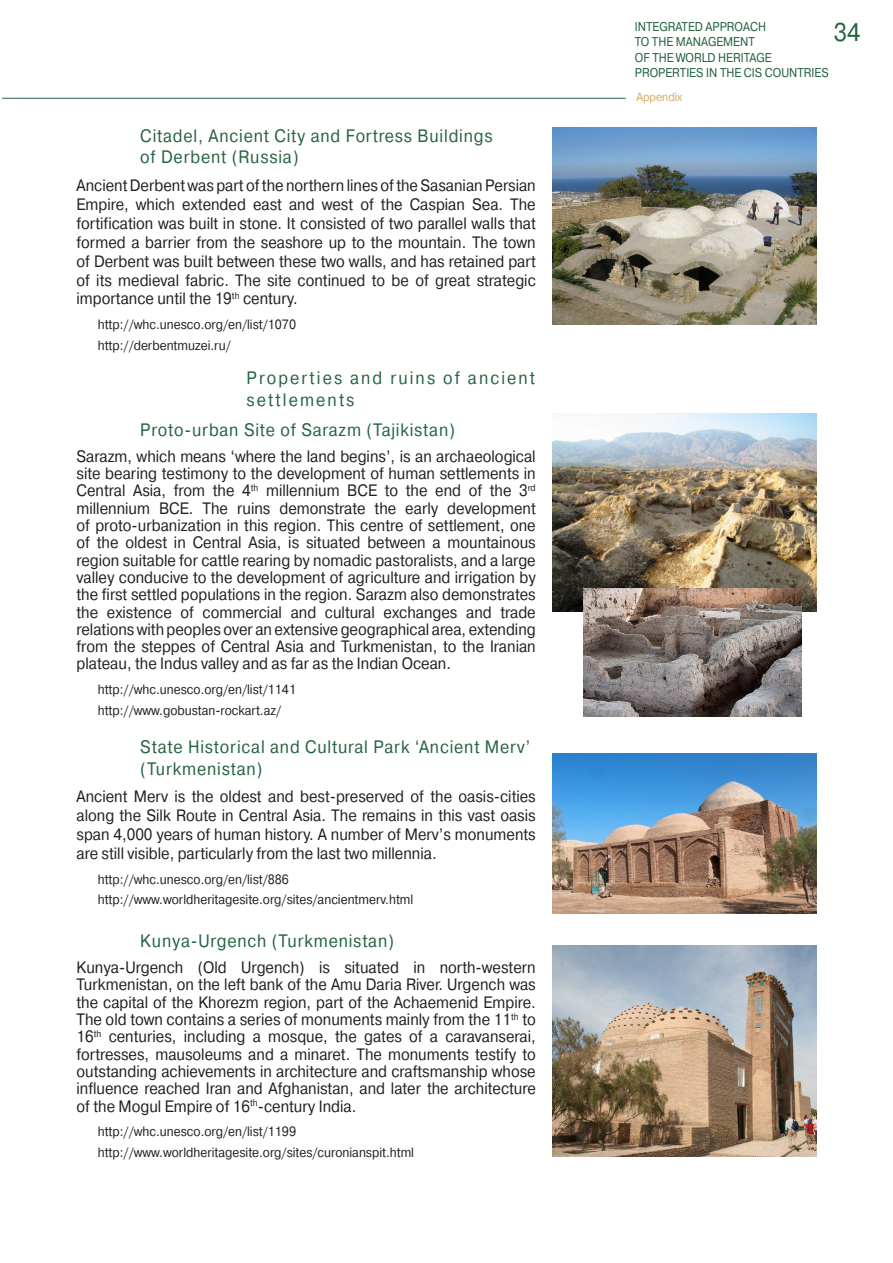
<style>
.page{position:relative;width:893px;height:1263px;background:#fff}
.page>*{position:absolute;margin:0;border:0;box-sizing:border-box;transform-origin:0 0}
.t1{font:25.5px "Pragmatica C";color:#256341;scale:.9 1}
.Chap_03{font:18px/21.6px "Pragmatica C";letter-spacing:.05em;color:#256341;scale:.9 1}
.Chap_02{font:18px/21.6px "Pragmatica C";letter-spacing:.13em;color:#256341;scale:.9 1}
.t2{font:16.5px/17.2px "Pragmatica C";color:#231f20;text-align:justify;scale:.9 1}
.Ссылки_на_элем{font:13.5px "Pragmatica C";color:#231f20;scale:.9 1}
.t3{font:12.75px/15.3px "Pragmatica C";color:#256341;scale:.88 1}
.t4{font:12px "Pragmatica C";color:#d2ab66;scale:.9 1}
</style>
<div class="page">
<hr style="left:2px;top:98px;width:624px;height:1px;background:#256341">
<img style="left:553px;top:128px;width:263px;height:197px">
<img style="left:553px;top:414px;width:263px;height:197px">
<img style="left:584px;top:589px;width:217px;height:127px">
<img style="left:553px;top:754px;width:263px;height:159px">
<img style="left:553px;top:945px;width:263px;height:212px">
<p class="Chap_03" style="left:140px;top:125px;width:393px">Citadel, Ancient City and Fortress Buildings of Derbent (Russia)</p>
<p class="t2" style="left:77px;top:176px;width:512px;line-height:18.9px">Ancient Derbent was part of the northern lines of the Sasanian Persian Empire, which extended east and west of the Caspian Sea. The fortification was built in stone. It consisted of two parallel walls that formed a barrier from the seashore up to the mountain. The town of Derbent was built between these two walls, and has retained part of its medieval fabric. The site continued to be of great strategic importance until the 19<sup>th</sup> century.</p>
<p class="Ссылки_на_элем" style="left:98px;top:317px;width:222px">http://whc.unesco.org/en/list/1070</p>
<p class="Ссылки_на_элем" style="left:98px;top:337px;width:149px">http://derbentmuzei.ru/</p>
<p class="Chap_02" style="left:247px;top:367px;width:322px">Properties and ruins of ancient settlements</p>
<p class="Chap_03" style="left:140px;top:419px;width:351px">Proto-urban Site of Sarazm (Tajikistan)</p>
<p class="t2" style="left:77px;top:447px;width:512px">Sarazm, which means ‘where the land begins’, is an archaeological site bearing testimony to the development of human settlements in Central Asia, from the 4<sup>th</sup> millennium BCE to the end of the 3<sup>rd </sup>millennium BCE. The ruins demonstrate the early development of proto-urbanization in this region. This centre of settlement, one of the oldest in Central Asia, is situated between a mountainous region suitable for cattle rearing by nomadic pastoralists, and a large valley conducive to the development of agriculture and irrigation by the first settled populations in the region. Sarazm also demonstrates the existence of commercial and cultural exchanges and trade relations with peoples over an extensive geographical area, extending from the steppes of Central Asia and Turkmenistan, to the Iranian plateau, the Indus valley and as far as the Indian Ocean.</p>
<p class="Ссылки_на_элем" style="left:98px;top:682px;width:222px">http://whc.unesco.org/en/list/1141</p>
<p class="Ссылки_на_элем" style="left:98px;top:702px;width:205px">http://www.gobustan-rockart.az/</p>
<p class="Chap_03" style="left:140px;top:736px;width:435px">State Historical and Cultural Park ‘Ancient Merv’ (Turkmenistan)</p>
<p class="t2" style="left:77px;top:787px;width:512px;line-height:18.9px">Ancient Merv is the oldest and best-preserved of the oasis-cities along the Silk Route in Central Asia. The remains in this vast oasis span 4,000 years of human history. A number of Merv’s monuments are still visible, particularly from the last two millennia.</p>
<p class="Ссылки_на_элем" style="left:98px;top:872px;width:214px">http://whc.unesco.org/en/list/886</p>
<p class="Ссылки_на_элем" style="left:98px;top:892px;width:352px">http://www.worldheritagesite.org/sites/ancientmerv.html</p>
<p class="Chap_03" style="left:140px;top:930px;width:283px">Kunya-Urgench (Turkmenistan)</p>
<p class="t2" style="left:77px;top:959px;width:512px">Kunya-Urgench (Old Urgench) is situated in north-western Turkmenistan, on the left bank of the Amu Daria River. Urgench was the capital of the Khorezm region, part of the Achaemenid Empire.<br>The old town contains a series of monuments mainly from the 11<sup>th</sup> to 16<sup>th</sup> centuries, including a mosque, the gates of a caravanserai, fortresses, mausoleums and a minaret. The monuments testify to outstanding achievements in architecture and craftsmanship whose influence reached Iran and Afghanistan, and later the architecture of the Mogul Empire of 16<sup>th</sup>-century India.</p>
<p class="Ссылки_на_элем" style="left:98px;top:1124px;width:222px">http://whc.unesco.org/en/list/1199</p>
<p class="Ссылки_на_элем" style="left:98px;top:1145px;width:353px">http://www.worldheritagesite.org/sites/curonianspit.html</p>
<p class="t3" style="left:635px;top:19px;width:222px">INTEGRATED APPROACH<br>TO THE MANAGEMENT<br>OF THE WORLD HERITAGE<br>PROPERTIES IN THE CIS COUNTRIES</p>
<h1 class="t1" style="left:834px;top:18px;width:31px">34</h1>
<p class="t4" style="left:636px;top:90px;width:53px">Appendix</p>
</div>
